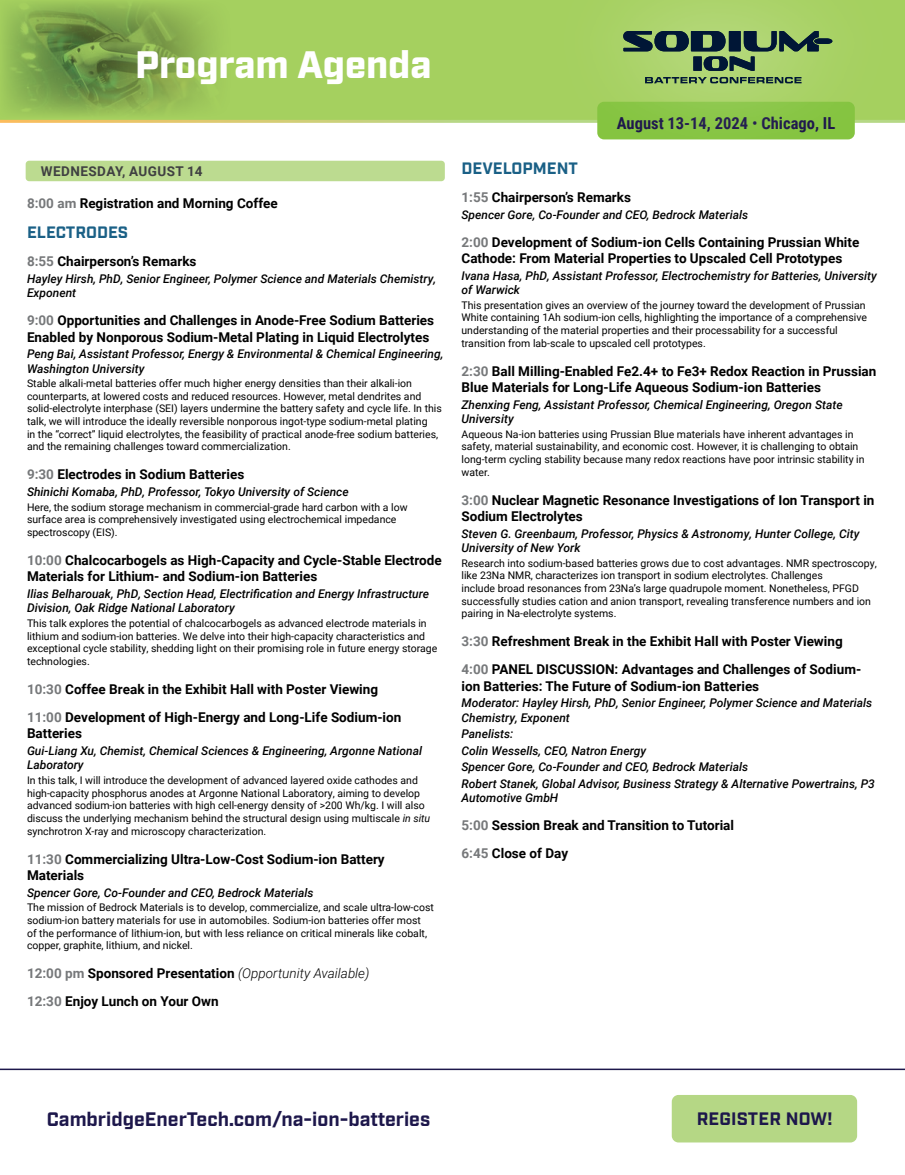
<style>
.page{position:relative;width:905px;height:1175px;background:#fff}
.page>*{position:absolute;margin:0;border:0;box-sizing:border-box;transform-origin:0 0}
.t1{font:900 38.25px "Industry";color:#fff}
.t2{font:700 19.5px "Industry";color:#1d174b}
.t3{font:700 18px "Industry";letter-spacing:.01em;color:#1d174b}
.t4{font:700 16.5px "Roboto Condensed";color:#1d174b}
.t5{font:700 16.5px "Industry";color:#1a6086}
.t6{font:700 13.5px/16.2px "Roboto";color:#000}
.t7{font:700 13.5px "Roboto";letter-spacing:.035em;color:#404042}
.t8{font:italic 500 12px/14.4px "Roboto";color:#000}
.t9{font:10.5px/12.6px "Roboto";color:#000}
.s1{color:#76787a}
.s2{font-style:italic}
.s3{font-weight:300;font-style:italic}
.s4{font-weight:400}
</style>
<div class="page">
<div style="left:671px;top:1094px;width:186px;height:48px;background:#b5d785;border-radius:7px"></div>
<hr style="left:0;top:1068px;width:904px;height:2px;background:#1d174b">
<div style="left:0;top:0;width:904px;height:120px;background:#a5d05f"></div>
<img style="left:4px;top:2px;width:209px;height:113px">
<div style="left:547px;top:0;width:355px;height:166px;background:#fff;opacity:.75"></div>
<svg style="left:623px;top:31px;width:209px;height:40px"></svg>
<svg style="left:645px;top:77px;width:156px;height:6px"></svg>
<div style="left:26px;top:161px;width:419px;height:20px;background:#bcdb90;border-radius:4px"></div>
<h1 class="t1" style="left:135px;top:41px;width:298px">Program Agenda</h1>
<p class="t7" style="left:41px;top:162px;width:163px">WEDNESDAY, AUGUST 14</p>
<p class="t6" style="left:27px;top:194px;width:252px"><span class="s1">8:00 am</span> Registration and Morning Coffee</p>
<h3 class="t5" style="left:27px;top:222px;width:103px">ELECTRODES</h3>
<p class="t6" style="left:27px;top:253px;width:171px"><span class="s1">8:55</span> Chairperson’s Remarks</p>
<p class="t8" style="left:27px;top:271px;width:410px">Hayley Hirsh, PhD, Senior Engineer, Polymer Science and Materials Chemistry,<br>Exponent</p>
<p class="t6" style="left:27px;top:312px;width:408px"><span class="s1">9:00</span> Opportunities and Challenges in Anode-Free Sodium Batteries<br>Enabled by Nonporous Sodium-Metal Plating in Liquid Electrolytes</p>
<p class="t8" style="left:27px;top:346px;width:418px">Peng Bai, Assistant Professor, Energy &amp; Environmental &amp; Chemical Engineering,<br>Washington University</p>
<p class="t9" style="left:27px;top:377px;width:416px">Stable alkali-metal batteries offer much higher energy densities than their alkali-ion counterparts, at lowered costs and reduced resources. However, metal dendrites and solid-electrolyte interphase (SEI) layers undermine the battery safety and cycle life. In this talk, we will introduce the ideally reversible nonporous ingot-type sodium-metal plating<br>in the “correct” liquid electrolytes, the feasibility of practical anode-free sodium batteries, and the remaining challenges toward commercialization.</p>
<p class="t6" style="left:27px;top:466px;width:219px"><span class="s1">9:30</span> Electrodes in Sodium Batteries</p>
<p class="t8" style="left:27px;top:484px;width:323px">Shinichi Komaba, PhD, Professor, Tokyo University of Science</p>
<p class="t9" style="left:27px;top:500px;width:382px">Here, the sodium storage mechanism in commercial-grade hard carbon with a low surface area is comprehensively investigated using electrochemical impedance spectroscopy (EIS).</p>
<p class="t6" style="left:27px;top:552px;width:416px"><span class="s1">10:00</span> Chalcocarbogels as High-Capacity and Cycle-Stable Electrode<br>Materials for Lithium- and Sodium-ion Batteries</p>
<p class="t8" style="left:27px;top:586px;width:404px">Ilias Belharouak, PhD, Section Head, Electrification and Energy Infrastructure<br>Division, Oak Ridge National Laboratory</p>
<p class="t9" style="left:27px;top:616px;width:412px">This talk explores the potential of chalcocarbogels as advanced electrode materials in lithium and sodium-ion batteries. We delve into their high-capacity characteristics and exceptional cycle stability, shedding light on their promising role in future energy storage technologies.</p>
<p class="t6" style="left:27px;top:675px;width:376px;line-height:28px"><span class="s1">10:30</span> Coffee Break in the Exhibit Hall with Poster Viewing<br><span class="s1">11:00</span> Development of High-Energy and Long-Life Sodium-ion</p>
<p class="t6" style="left:27px;top:725px;width:57px">Batteries</p>
<p class="t8" style="left:27px;top:743px;width:396px">Gui-Liang Xu, Chemist, Chemical Sciences &amp; Engineering, Argonne National<br>Laboratory</p>
<p class="t9" style="left:27px;top:773px;width:405px">In this talk, I will introduce the development of advanced layered oxide cathodes and high-capacity phosphorus anodes at Argonne National Laboratory, aiming to develop advanced sodium-ion batteries with high cell-energy density of &gt;200 Wh/kg. I will also discuss the underlying mechanism behind the structural design using multiscale <span class="s2">in situ </span>synchrotron X-ray and microscopy characterization.</p>
<p class="t6" style="left:27px;top:850px;width:359px"><span class="s1">11:30</span> Commercializing Ultra-Low-Cost Sodium-ion Battery<br>Materials</p>
<p class="t8" style="left:27px;top:884px;width:288px">Spencer Gore, Co-Founder and CEO, Bedrock Materials</p>
<p class="t9" style="left:27px;top:900px;width:408px">The mission of Bedrock Materials is to develop, commercialize, and scale ultra-low-cost sodium-ion battery materials for use in automobiles. Sodium-ion batteries offer most<br>of the performance of lithium-ion, but with less reliance on critical minerals like cobalt, copper, graphite, lithium, and nickel.</p>
<p class="t6" style="left:27px;top:959px;width:344px;line-height:28px"><span class="s1">12:00 pm</span> Sponsored Presentation <span class="s3">(Opportunity Available)<br></span><span class="s1">12:30</span> Enjoy Lunch on Your Own</p>
<h3 class="t4" style="left:617px;top:112px;width:220px">August 13-14, 2024 <span class="s4">•</span> Chicago, IL</h3>
<h3 class="t5" style="left:461px;top:158px;width:118px">DEVELOPMENT</h3>
<p class="t6" style="left:461px;top:189px;width:171px"><span class="s1">1:55</span> Chairperson’s Remarks</p>
<p class="t8" style="left:461px;top:207px;width:288px">Spencer Gore, Co-Founder and CEO, Bedrock Materials</p>
<p class="t6" style="left:461px;top:233px;width:399px"><span class="s1">2:00</span> Development of Sodium-ion Cells Containing Prussian White<br>Cathode: From Material Properties to Upscaled Cell Prototypes</p>
<p class="t8" style="left:461px;top:268px;width:417px">Ivana Hasa, PhD, Assistant Professor, Electrochemistry for Batteries, University of Warwick</p>
<p class="t9" style="left:461px;top:298px;width:407px">This presentation gives an overview of the journey toward the development of Prussian White containing 1Ah sodium-ion cells, highlighting the importance of a comprehensive understanding of the material properties and their processability for a successful transition from lab-scale to upscaled cell prototypes.</p>
<p class="t6" style="left:461px;top:362px;width:416px"><span class="s1">2:30</span> Ball Milling-Enabled Fe2.4+ to Fe3+ Redox Reaction in Prussian<br>Blue Materials for Long-Life Aqueous Sodium-ion Batteries</p>
<p class="t8" style="left:461px;top:396px;width:383px">Zhenxing Feng, Assistant Professor, Chemical Engineering, Oregon State<br>University</p>
<p class="t9" style="left:461px;top:427px;width:404px">Aqueous Na-ion batteries using Prussian Blue materials have inherent advantages in safety, material sustainability, and economic cost. However, it is challenging to obtain long-term cycling stability because many redox reactions have poor intrinsic stability in water.</p>
<p class="t6" style="left:461px;top:491px;width:414px"><span class="s1">3:00</span> Nuclear Magnetic Resonance Investigations of Ion Transport in<br>Sodium Electrolytes</p>
<p class="t8" style="left:461px;top:525px;width:399px">Steven G. Greenbaum, Professor, Physics &amp; Astronomy, Hunter College, City<br>University of New York</p>
<p class="t9" style="left:461px;top:556px;width:417px">Research into sodium-based batteries grows due to cost advantages. NMR spectroscopy, like 23Na NMR, characterizes ion transport in sodium electrolytes. Challenges<br>include broad resonances from 23Na’s large quadrupole moment. Nonetheless, PFGD successfully studies cation and anion transport, revealing transference numbers and ion pairing in Na-electrolyte systems.</p>
<p class="t6" style="left:461px;top:627px;width:401px;line-height:28px"><span class="s1">3:30</span> Refreshment Break in the Exhibit Hall with Poster Viewing<br><span class="s1">4:00</span> PANEL DISCUSSION: Advantages and Challenges of Sodium-</p>
<p class="t6" style="left:461px;top:677px;width:299px">ion Batteries: The Future of Sodium-ion Batteries</p>
<p class="t8" style="left:461px;top:695px;width:412px">Moderator: Hayley Hirsh, PhD, Senior Engineer, Polymer Science and Materials<br>Chemistry, Exponent</p>
<p class="t8" style="left:461px;top:725px;width:415px;line-height:16.5px">Panelists:<br>Colin Wessells, CEO, Natron Energy<br>Spencer Gore, Co-Founder and CEO, Bedrock Materials<br>Robert Stanek, Global Advisor, Business Strategy &amp; Alternative Powertrains, P3</p>
<p class="t8" style="left:461px;top:790px;width:98px">Automotive GmbH</p>
<p class="t6" style="left:461px;top:811px;width:274px;line-height:28px"><span class="s1">5:00</span> Session Break and Transition to Tutorial<br><span class="s1">6:45</span> Close of Day</p>
<h2 class="t2" style="left:47px;top:1107px;width:385px">CambridgeEnerTech.com/na-ion-batteries</h2>
<h3 class="t3" style="left:696px;top:1108px;width:137px">REGISTER NOW!</h3>
</div>
